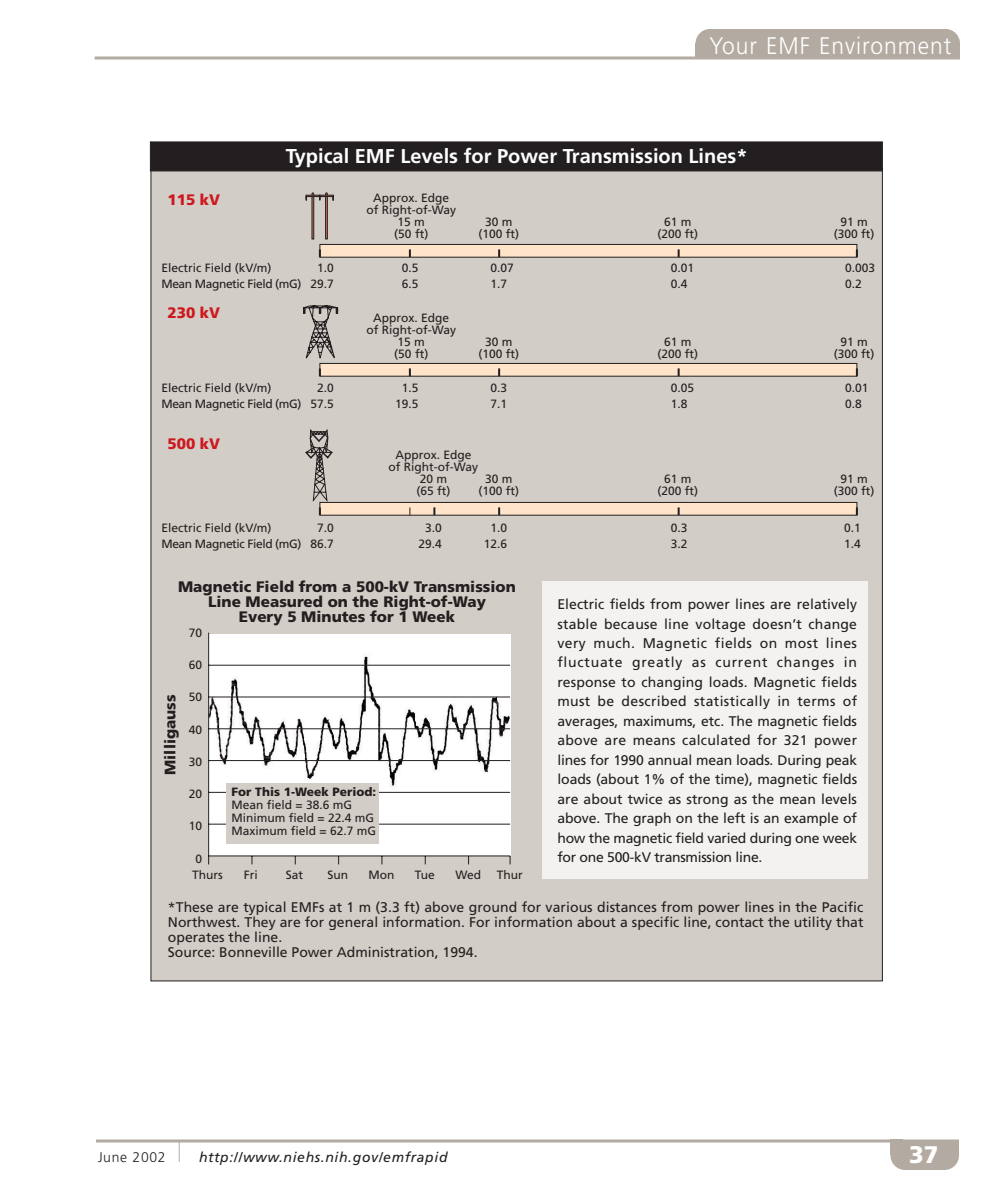
<style>
.page{position:relative;width:1008px;height:1198px;background:#fff}
.page>*{position:absolute;margin:0;border:0;box-sizing:border-box;transform-origin:0 0}
.t1{font:300 24px "Frutiger";letter-spacing:.045em;color:#fff;scale:.95 1}
.t2{font:900 24px "Frutiger";color:#fff}
.t3{font:700 20px "Frutiger";color:#fff}
.t4{font:900 15.2px/15.2px "Frutiger";color:#231f20;text-align:center}
.t5{font:900 15.2px "Frutiger";color:#ce171e}
.t6{font:14px/19.4px "Frutiger";color:#231f20;text-align:justify}
.t7{font:italic 14px "Frutiger";letter-spacing:.045em;color:#231f20}
.t8{font:300 14px "Frutiger";letter-spacing:.045em;color:#231f20}
.t9{font:12px/12px "Frutiger";color:#231f20;text-align:center}
.t10{font:12px "Frutiger";letter-spacing:-.03em;color:#231f20}
.t11{font:900 12px "Frutiger";color:#231f20}
</style>
<div class="page">
<div style="left:890px;top:1141px;width:69px;height:29px;background:#b3aaa1;border-radius:14px"></div>
<div style="left:890px;top:1140px;width:13px;height:15px;background:#b3aaa1"></div>
<div style="left:944px;top:1141px;width:15px;height:14px;background:#b3aaa1"></div>
<hr style="left:96px;top:1140px;width:863px;height:2px;background:#b3aaa1">
<svg style="left:95px;top:56px;width:865px;height:4px;background:#c5bfb8"></svg>
<div style="left:696px;top:29px;width:264px;height:29px;background:#b3aaa1;border-radius:14px"></div>
<div style="left:695px;top:43px;width:13px;height:15px;background:#b3aaa1"></div>
<div style="left:947px;top:43px;width:13px;height:15px;background:#b3aaa1"></div>
<div style="left:150px;top:167px;width:733px;height:814px;background:#d2cdc6;border:1px solid #231f20"></div>
<div style="left:542px;top:581px;width:326px;height:298px;background:#f4f2f0"></div>
<img style="left:209px;top:635px;width:301px;height:220px">
<div style="left:150px;top:141px;width:733px;height:30px;background:#231f20;border:1px solid #231f20"></div>
<hr style="left:208px;top:633px;width:1px;height:223px;background:#231f20">
<hr style="left:209px;top:855px;width:301px;height:1px;background:#231f20">
<hr style="left:209px;top:824px;width:301px;height:1px;background:#231f20">
<hr style="left:209px;top:792px;width:301px;height:1px;background:#231f20">
<hr style="left:209px;top:760px;width:301px;height:1px;background:#231f20">
<hr style="left:209px;top:728px;width:301px;height:1px;background:#231f20">
<hr style="left:209px;top:697px;width:301px;height:1px;background:#231f20">
<hr style="left:209px;top:665px;width:301px;height:1px;background:#231f20">
<div style="left:226px;top:783px;width:153px;height:60px;background:#d2cdc6"></div>
<svg style="left:303px;top:305px;width:36px;height:54px"></svg>
<div style="left:320px;top:244px;width:537px;height:13px;background:#ffe4ca;border:1px solid #231f20"></div>
<svg style="left:409px;top:249px;width:2px;height:8px"></svg>
<svg style="left:498px;top:249px;width:2px;height:8px"></svg>
<svg style="left:678px;top:249px;width:2px;height:8px"></svg>
<svg style="left:856px;top:249px;width:2px;height:8px"></svg>
<svg style="left:319px;top:249px;width:2px;height:8px"></svg>
<svg style="left:305px;top:193px;width:29px;height:46px"></svg>
<div style="left:320px;top:363px;width:537px;height:13px;background:#ffe4ca;border:1px solid #231f20"></div>
<svg style="left:409px;top:368px;width:2px;height:8px"></svg>
<svg style="left:498px;top:368px;width:2px;height:8px"></svg>
<svg style="left:678px;top:368px;width:2px;height:8px"></svg>
<svg style="left:856px;top:368px;width:2px;height:8px"></svg>
<svg style="left:319px;top:368px;width:2px;height:8px"></svg>
<div style="left:320px;top:502px;width:537px;height:13px;background:#ffe4ca;border:1px solid #231f20"></div>
<svg style="left:498px;top:507px;width:2px;height:8px"></svg>
<svg style="left:678px;top:507px;width:2px;height:8px"></svg>
<svg style="left:856px;top:507px;width:2px;height:8px"></svg>
<svg style="left:433px;top:507px;width:2px;height:8px"></svg>
<svg style="left:305px;top:429px;width:29px;height:86px"></svg>
<svg style="left:179px;top:1142px;width:1px;height:20px"></svg>
<h1 class="t1" style="left:709px;top:36px;width:256px">Your EMF Environment</h1>
<p class="t5" style="left:167px;top:194px;width:54px">115 kV</p>
<h2 class="t3" style="left:286px;top:148px;width:463px">Typical EMF Levels for Power Transmission Lines*</h2>
<p class="t9" style="left:366px;top:193px;width:91px">Approx. Edge of Right-of-Way<br>15 m<br>(50 ft)</p>
<p class="t9" style="left:479px;top:217px;width:42px">30 m (100 ft)</p>
<p class="t9" style="left:658px;top:217px;width:42px">61 m (200 ft)</p>
<p class="t9" style="left:834px;top:217px;width:42px">91 m (300 ft)</p>
<p class="t9" style="left:161px;top:263px;width:112px">Electric Field (kV/m)</p>
<p class="t9" style="left:317px;top:263px;width:18px">1.0</p>
<p class="t9" style="left:402px;top:263px;width:18px">0.5</p>
<p class="t9" style="left:491px;top:263px;width:25px">0.07</p>
<p class="t9" style="left:671px;top:263px;width:25px">0.01</p>
<p class="t9" style="left:845px;top:263px;width:32px">0.003</p>
<p class="t10" style="left:161px;top:279px;width:174px">Mean Magnetic Field (mG) 29.7</p>
<p class="t9" style="left:402px;top:279px;width:18px">6.5</p>
<p class="t9" style="left:491px;top:279px;width:18px">1.7</p>
<p class="t9" style="left:671px;top:279px;width:18px">0.4</p>
<p class="t9" style="left:845px;top:279px;width:18px">0.2</p>
<p class="t5" style="left:167px;top:306px;width:54px">230 kV</p>
<p class="t9" style="left:366px;top:313px;width:91px">Approx. Edge of Right-of-Way<br>15 m<br>(50 ft)</p>
<p class="t9" style="left:479px;top:337px;width:42px">30 m (100 ft)</p>
<p class="t9" style="left:658px;top:337px;width:42px">61 m (200 ft)</p>
<p class="t9" style="left:834px;top:337px;width:42px">91 m (300 ft)</p>
<p class="t9" style="left:161px;top:383px;width:112px">Electric Field (kV/m)</p>
<p class="t9" style="left:317px;top:383px;width:18px">2.0</p>
<p class="t9" style="left:402px;top:383px;width:18px">1.5</p>
<p class="t9" style="left:491px;top:383px;width:18px">0.3</p>
<p class="t9" style="left:671px;top:383px;width:25px">0.05</p>
<p class="t9" style="left:845px;top:383px;width:25px">0.01</p>
<p class="t10" style="left:161px;top:399px;width:174px">Mean Magnetic Field (mG) 57.5</p>
<p class="t9" style="left:395px;top:399px;width:25px">19.5</p>
<p class="t9" style="left:491px;top:399px;width:18px">7.1</p>
<p class="t9" style="left:671px;top:399px;width:18px">1.8</p>
<p class="t9" style="left:845px;top:399px;width:18px">0.8</p>
<p class="t5" style="left:167px;top:438px;width:54px">500 kV</p>
<p class="t9" style="left:389px;top:450px;width:91px">Approx. Edge of Right-of-Way<br>20 m<br>(65 ft)</p>
<p class="t9" style="left:479px;top:474px;width:42px">30 m (100 ft)</p>
<p class="t9" style="left:658px;top:474px;width:42px">61 m (200 ft)</p>
<p class="t9" style="left:834px;top:474px;width:42px">91 m (300 ft)</p>
<p class="t9" style="left:161px;top:523px;width:112px">Electric Field (kV/m)</p>
<p class="t9" style="left:317px;top:523px;width:18px">7.0</p>
<p class="t9" style="left:425px;top:523px;width:18px">3.0</p>
<p class="t9" style="left:491px;top:523px;width:18px">1.0</p>
<p class="t9" style="left:671px;top:523px;width:18px">0.3</p>
<p class="t9" style="left:844px;top:523px;width:18px">0.1</p>
<p class="t10" style="left:161px;top:539px;width:174px">Mean Magnetic Field (mG) 86.7</p>
<p class="t9" style="left:418px;top:539px;width:25px">29.4</p>
<p class="t9" style="left:484px;top:539px;width:25px">12.6</p>
<p class="t9" style="left:671px;top:539px;width:18px">3.2</p>
<p class="t9" style="left:844px;top:539px;width:18px">1.4</p>
<p class="t4" style="left:178px;top:580px;width:339px">Magnetic Field from a 500-kV Transmission<br>Line Measured on the Right-of-Way<br>Every 5 Minutes for 1 Week</p>
<p class="t9" style="left:189px;top:627px;width:15px">70</p>
<p class="t9" style="left:189px;top:660px;width:15px">60</p>
<p class="t9" style="left:189px;top:692px;width:15px">50</p>
<p class="t9" style="left:189px;top:724px;width:15px">40</p>
<p class="t9" style="left:189px;top:757px;width:15px">30</p>
<p class="t9" style="left:189px;top:789px;width:15px">20</p>
<p class="t9" style="left:189px;top:821px;width:15px">10</p>
<p class="t9" style="left:192px;top:851px;width:32px;line-height:16.6px;text-align:left;text-indent:4px">0<br>Thurs</p>
<p class="t6" style="left:557px;top:596px;width:301px">Electric fields from power lines are relatively stable because line voltage doesn’t change very much. Magnetic fields on most lines fluctuate greatly as current changes in response to changing loads. Magnetic fields must be described statistically in terms of averages, maximums, etc. The magnetic fields above are means calculated for 321 power lines for 1990 annual mean loads. During peak loads (about 1% of the time), magnetic fields are about twice as strong as the mean levels above. The graph on the left is an example of how the magnetic field varied during one week for one 500-kV transmission line.</p>
<p class="t6" style="left:168px;top:901px;width:697px;line-height:15px;text-align:left">*These are typical EMFs at 1 m (3.3 ft) above ground for various distances from power lines in the Pacific Northwest. They are for general information. For information about a specific line, contact the utility that operates the line.<br>Source: Bonneville Power Administration, 1994.</p>
<p class="t4" style="left:164px;top:775px;width:82px;rotate:-90deg">Milligauss</p>
<p class="t11" style="left:232px;top:787px;width:146px">For This 1-Week Period:</p>
<p class="t9" style="left:232px;top:800px;width:146px;line-height:13px;text-align:left">Mean field = 38.6 mG<br>Minimum field = 22.4 mG<br>Maximum field = 62.7 mG</p>
<p class="t9" style="left:244px;top:870px;width:16px">Fri</p>
<p class="t9" style="left:286px;top:870px;width:19px">Sat</p>
<p class="t9" style="left:328px;top:870px;width:22px">Sun</p>
<p class="t9" style="left:368px;top:870px;width:27px">Mon</p>
<p class="t9" style="left:415px;top:870px;width:21px">Tue</p>
<p class="t9" style="left:456px;top:870px;width:27px">Wed</p>
<p class="t9" style="left:497px;top:870px;width:28px">Thur</p>
<p class="t8" style="left:98px;top:1151px;width:69px">June 2002</p>
<p class="t7" style="left:199px;top:1151px;width:250px">http://www.niehs.nih.gov/emfrapid</p>
<h1 class="t2" style="left:909px;top:1145px;width:31px">37</h1>
</div>
